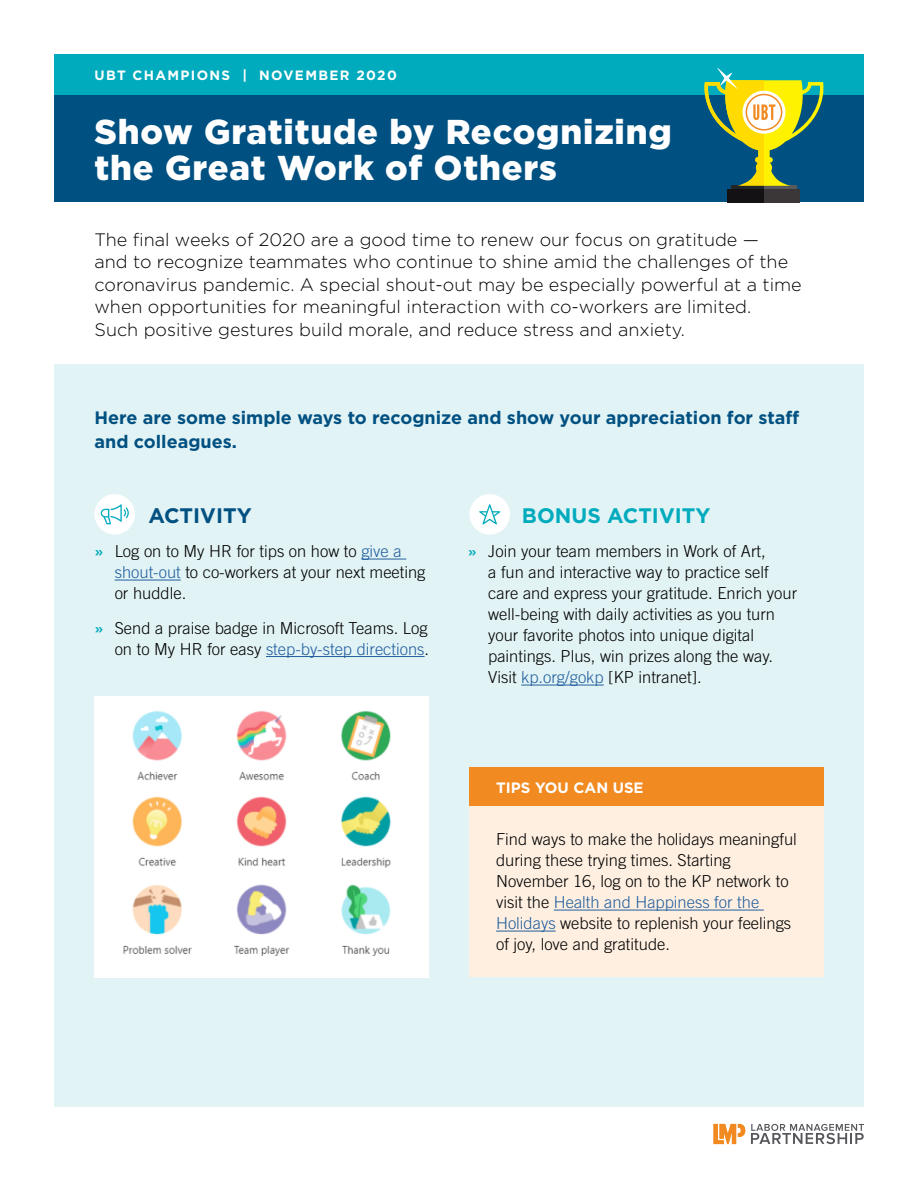
<style>
.page{position:relative;width:918px;height:1188px;background:#fff}
.page>*{position:absolute;margin:0;border:0;box-sizing:border-box;transform-origin:0 0}
.t1{font:900 34.5px/36px "Gotham";letter-spacing:.025em;color:#fff}
.t2{font:700 21px "Gotham";color:#00abbd}
.t3{font:700 21px "Gotham";color:#005081}
.t4{font:300 18px/22.5px "Gotham";color:#000}
.t5{font:700 18px/24px "Gotham";color:#005081}
.t6{font:300 16.5px/21px "Trade Gothic LT Std";color:#000}
.t7{font:700 15px "Gotham";color:#fff}
.t8{font:700 13.5px "Gotham";letter-spacing:.1em;color:#fff}
.s1{font-family:"Trade Gothic LT Std Bd 2";font-weight:400;color:#00abbd}
.s2{color:#215e9e}
</style>
<div class="page">
<svg style="left:751px;top:1124px;width:113px;height:20px"></svg>
<svg style="left:713px;top:1124px;width:32px;height:20px"></svg>
<div style="left:54px;top:94px;width:810px;height:108px;background:#005081"></div>
<div style="left:54px;top:54px;width:810px;height:40px;background:#00abbd"></div>
<div style="left:54px;top:364px;width:810px;height:743px;background:#e2f3f5"></div>
<div style="left:728px;top:189px;width:72px;height:13px;background:#3b3638"></div>
<hr style="left:731px;top:186px;width:66px;height:3px;background:#5a5a5c">
<div style="left:728px;top:189px;width:36px;height:13px;background:#131113"></div>
<hr style="left:731px;top:186px;width:33px;height:3px;background:#232626">
<svg style="left:699px;top:68px;width:130px;height:118px"></svg>
<div style="left:469px;top:767px;width:355px;height:39px;background:#f18a21"></div>
<div style="left:469px;top:806px;width:355px;height:171px;background:#feefe1"></div>
<hr style="left:554px;top:910px;width:210px;height:1px;background:#215e9e">
<hr style="left:496px;top:931px;width:60px;height:1px;background:#215e9e">
<div style="left:94px;top:494px;width:41px;height:41px;background:#fff;border-radius:50%"></div>
<svg style="left:101px;top:504px;width:28px;height:20px"></svg>
<hr style="left:361px;top:559px;width:45px;height:1px;background:#215e9e">
<hr style="left:115px;top:580px;width:66px;height:1px;background:#215e9e">
<hr style="left:266px;top:656px;width:159px;height:1px;background:#215e9e">
<img style="left:95px;top:696px;width:333px;height:89px">
<svg style="left:95px;top:785px;width:333px;height:88px;background:#f2ede3"></svg>
<svg style="left:95px;top:873px;width:333px;height:104px;background:#eff3f3"></svg>
<hr style="left:521px;top:685px;width:83px;height:1px;background:#215e9e">
<div style="left:469px;top:494px;width:41px;height:41px;background:#fff;border-radius:50%"></div>
<svg style="left:479px;top:504px;width:21px;height:21px"></svg>
<p class="t8" style="left:94px;top:66px;width:304px">UBT CHAMPIONS | NOVEMBER 2020</p>
<h1 class="t1" style="left:94px;top:114px;width:579px">Show Gratitude by Recognizing the Great Work of Others</h1>
<p class="t4" style="left:94px;top:228px;width:709px">The final weeks of 2020 are a good time to renew our focus on gratitude —<br>and to recognize teammates who continue to shine amid the challenges of the coronavirus pandemic. A special shout-out may be especially powerful at a time when opportunities for meaningful interaction with co-workers are limited.<br>Such positive gestures build morale, and reduce stress and anxiety.</p>
<p class="t5" style="left:94px;top:405px;width:706px">Here are some simple ways to recognize and show your appreciation for staff and colleagues.</p>
<p class="t3" style="left:148px;top:502px;width:105px">ACTIVITY</p>
<p class="t6" style="left:115px;top:541px;width:312px;text-indent:-20px"><span class="s1">»</span> Log on to My HR for tips on how to <span class="s2">give a shout-out</span> to co-workers at your next meeting or huddle.</p>
<p class="t6" style="left:94px;top:617px;width:336px;text-align:right"><span class="s1">»</span> Send a praise badge in Microsoft Teams. Log on to My HR for easy <span class="s2">step-by-step directions</span>.</p>
<p class="t2" style="left:522px;top:502px;width:190px">BONUS ACTIVITY</p>
<p class="t6" style="left:488px;top:541px;width:310px;text-indent:-20px"><span class="s1">»</span> Join your team members in Work of Art,<br>a fun and interactive way to practice self care and express your gratitude. Enrich your well-being with daily activities as you turn your favorite photos into unique digital paintings. Plus, win prizes along the way.<br>Visit <span class="s2">kp.org/gokp</span> [KP intranet].</p>
<p class="t7" style="left:496px;top:778px;width:149px">TIPS YOU CAN USE</p>
<p class="t6" style="left:496px;top:829px;width:302px">Find ways to make the holidays meaningful during these trying times. Starting November 16, log on to the KP network to visit the <span class="s2">Health and Happiness for the Holidays</span> website to replenish your feelings of joy, love and gratitude.</p>
</div>
